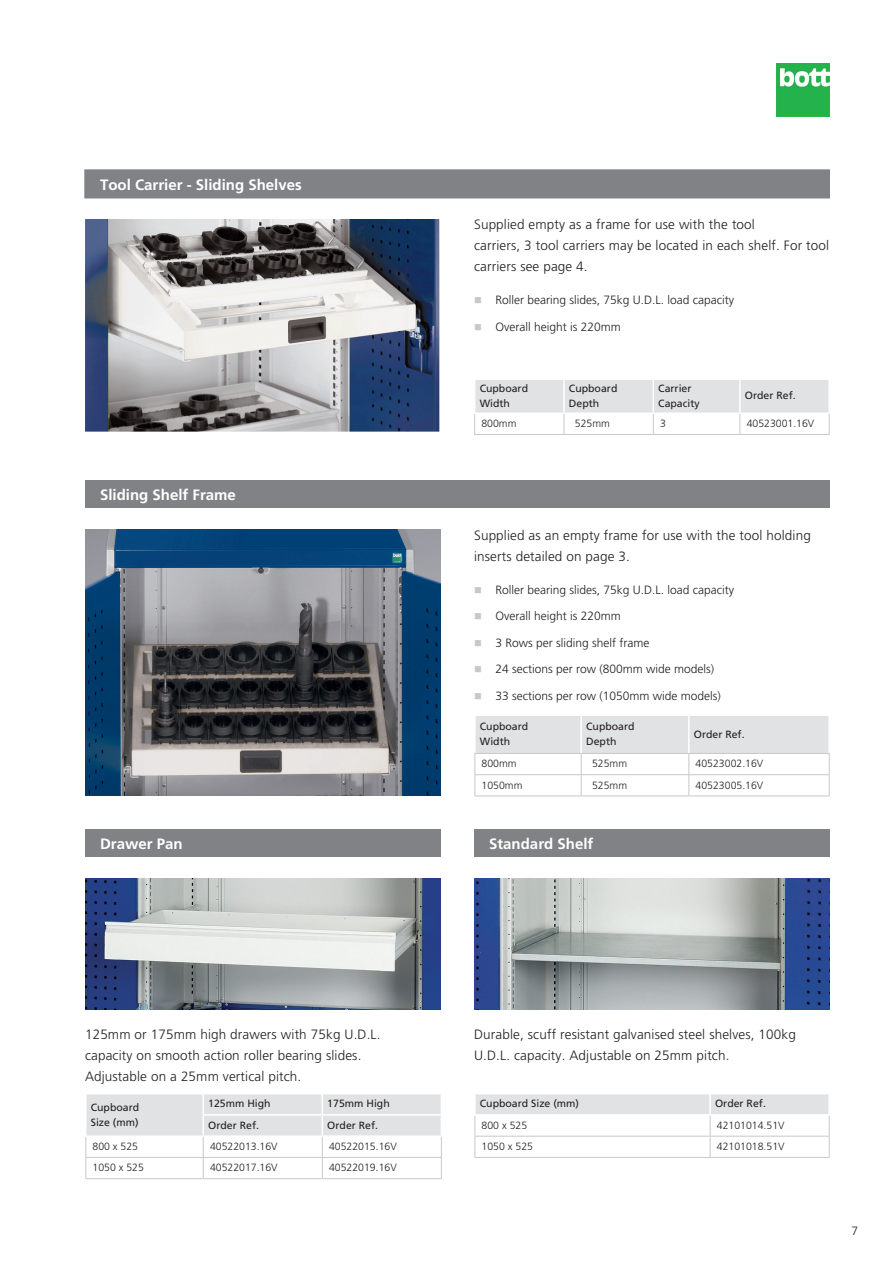
<style>
.page{position:relative;width:893px;height:1263px;background:#fff}
.page>*{position:absolute;margin:0;border:0;box-sizing:border-box;transform-origin:0 0}
.t1{font:700 15px "Frutiger LT Pro";color:#fff}
.t2{font:300 13.5px/21px "Frutiger LT Pro";letter-spacing:.01em;color:#231f20}
.t3{font:300 12px "Frutiger LT Pro";color:#231f20}
.table_7L{font:300 10.5px "Frutiger LT Pro";color:#231f20}
.table_head_7L{font:10.5px "Frutiger LT Pro";color:#231f20}
</style>
<div class="page">
<img style="left:776px;top:64px;width:53px;height:53px">
<div style="left:84px;top:169px;width:746px;height:29px;background:#abadaf"></div>
<img style="left:85px;top:878px;width:355px;height:132px">
<hr style="left:85px;top:1178px;width:118px;height:1px;background:#c7c8ca">
<hr style="left:203px;top:1178px;width:119px;height:1px;background:#c7c8ca">
<hr style="left:322px;top:1178px;width:120px;height:1px;background:#c7c8ca">
<svg style="left:85px;top:1094px;width:357px;height:84px"></svg>
<hr style="left:203px;top:1135px;width:119px;height:2px;background:#fff">
<hr style="left:322px;top:1135px;width:120px;height:2px;background:#fff">
<img style="left:474px;top:878px;width:355px;height:132px">
<svg style="left:474px;top:1094px;width:356px;height:63px"></svg>
<hr style="left:474px;top:1157px;width:236px;height:1px;background:#c7c8ca">
<hr style="left:710px;top:1157px;width:120px;height:1px;background:#c7c8ca">
<hr style="left:474px;top:1094px;width:2px;height:20px;background:#fff">
<hr style="left:709px;top:1094px;width:2px;height:20px;background:#fff">
<hr style="left:828px;top:1094px;width:2px;height:20px;background:#fff">
<hr style="left:474px;top:1114px;width:236px;height:2px;background:#fff">
<hr style="left:710px;top:1114px;width:120px;height:2px;background:#fff">
<div style="left:85px;top:829px;width:355px;height:28px;background:#808285"></div>
<div style="left:474px;top:829px;width:355px;height:28px;background:#808285"></div>
<img style="left:85px;top:219px;width:354px;height:213px">
<svg style="left:474px;top:716px;width:356px;height:79px"></svg>
<hr style="left:474px;top:795px;width:107px;height:1px;background:#c7c8ca">
<hr style="left:581px;top:795px;width:108px;height:1px;background:#c7c8ca">
<hr style="left:689px;top:795px;width:141px;height:1px;background:#c7c8ca">
<hr style="left:474px;top:716px;width:2px;height:37px;background:#fff">
<hr style="left:580px;top:716px;width:2px;height:37px;background:#fff">
<hr style="left:688px;top:716px;width:2px;height:37px;background:#fff">
<hr style="left:828px;top:716px;width:2px;height:37px;background:#fff">
<img style="left:85px;top:529px;width:355px;height:266px">
<svg style="left:474px;top:380px;width:356px;height:54px"></svg>
<hr style="left:474px;top:434px;width:90px;height:1px;background:#c7c8ca">
<hr style="left:564px;top:434px;width:89px;height:1px;background:#c7c8ca">
<hr style="left:653px;top:434px;width:87px;height:1px;background:#c7c8ca">
<hr style="left:740px;top:434px;width:90px;height:1px;background:#c7c8ca">
<hr style="left:474px;top:380px;width:1px;height:32px;background:#fff">
<hr style="left:563px;top:380px;width:2px;height:32px;background:#fff">
<hr style="left:652px;top:380px;width:2px;height:32px;background:#fff">
<hr style="left:739px;top:380px;width:2px;height:32px;background:#fff">
<hr style="left:828px;top:380px;width:2px;height:32px;background:#fff">
<hr style="left:474px;top:412px;width:90px;height:2px;background:#fff">
<hr style="left:564px;top:412px;width:89px;height:2px;background:#fff">
<hr style="left:653px;top:412px;width:87px;height:2px;background:#fff">
<hr style="left:740px;top:412px;width:90px;height:2px;background:#fff">
<div style="left:85px;top:480px;width:744px;height:28px;background:#808285"></div>
<div style="left:85px;top:170px;width:744px;height:28px;background:#808285"></div>
<p class="t1" style="left:100px;top:175px;width:203px">Tool Carrier - Sliding Shelves</p>
<p class="t1" style="left:100px;top:486px;width:137px">Sliding Shelf Frame</p>
<p class="t2" style="left:474px;top:214px;width:357px">Supplied empty as a frame for use with the tool<br>carriers, 3 tool carriers may be located in each shelf. For tool carriers see page 4.</p>
<p class="t3" style="left:495px;top:293px;width:240px">Roller bearing slides, 75kg U.D.L. load capacity</p>
<p class="t3" style="left:495px;top:319px;width:127px">Overall height is 220mm</p>
<p class="table_head_7L" style="left:480px;top:382px;width:50px">Cupboard</p>
<p class="table_head_7L" style="left:480px;top:397px;width:32px">Width</p>
<p class="table_head_7L" style="left:569px;top:382px;width:50px">Cupboard</p>
<p class="table_head_7L" style="left:569px;top:397px;width:32px">Depth</p>
<p class="table_head_7L" style="left:658px;top:382px;width:35px">Carrier</p>
<p class="table_head_7L" style="left:658px;top:397px;width:43px">Capacity</p>
<p class="table_head_7L" style="left:745px;top:390px;width:52px">Order Ref.</p>
<p class="table_7L" style="left:481px;top:417px;width:37px">800mm</p>
<p class="table_7L" style="left:575px;top:417px;width:37px">525mm</p>
<p class="table_7L" style="left:660px;top:417px;width:7px">3</p>
<p class="table_7L" style="left:747px;top:417px;width:69px">40523001.16V</p>
<p class="t2" style="left:474px;top:524px;width:338px">Supplied as an empty frame for use with the tool holding inserts detailed on page 3.</p>
<p class="t3" style="left:495px;top:582px;width:240px">Roller bearing slides, 75kg U.D.L. load capacity</p>
<p class="t3" style="left:495px;top:609px;width:127px">Overall height is 220mm</p>
<p class="t3" style="left:495px;top:635px;width:156px">3 Rows per sliding shelf frame</p>
<p class="t3" style="left:495px;top:662px;width:220px">24 sections per row (800mm wide models)</p>
<p class="t3" style="left:495px;top:688px;width:227px">33 sections per row (1050mm wide models)</p>
<p class="table_head_7L" style="left:480px;top:720px;width:50px">Cupboard</p>
<p class="table_head_7L" style="left:480px;top:735px;width:32px">Width</p>
<p class="table_head_7L" style="left:586px;top:720px;width:50px">Cupboard</p>
<p class="table_head_7L" style="left:586px;top:735px;width:32px">Depth</p>
<p class="table_head_7L" style="left:694px;top:728px;width:52px">Order Ref.</p>
<p class="table_7L" style="left:482px;top:757px;width:37px">800mm</p>
<p class="table_7L" style="left:592px;top:757px;width:37px">525mm</p>
<p class="table_7L" style="left:696px;top:757px;width:69px">40523002.16V</p>
<p class="table_7L" style="left:482px;top:779px;width:42px">1050mm</p>
<p class="table_7L" style="left:592px;top:779px;width:37px">525mm</p>
<p class="table_7L" style="left:696px;top:779px;width:69px">40523005.16V</p>
<p class="t1" style="left:100px;top:835px;width:84px">Drawer Pan</p>
<p class="t1" style="left:489px;top:835px;width:106px">Standard Shelf</p>
<p class="t2" style="left:85px;top:1024px;width:297px">125mm or 175mm high drawers with 75kg U.D.L.</p>
<p class="t2" style="left:85px;top:1045px;width:278px">capacity on smooth action roller bearing slides.<br>Adjustable on a 25mm vertical pitch.</p>
<p class="t2" style="left:474px;top:1024px;width:323px">Durable, scuff resistant galvanised steel shelves, 100kg<br>U.D.L. capacity. Adjustable on 25mm pitch.</p>
<p class="table_head_7L" style="left:91px;top:1101px;width:50px">Cupboard</p>
<p class="table_head_7L" style="left:91px;top:1116px;width:49px">Size (mm)</p>
<p class="table_head_7L" style="left:208px;top:1098px;width:64px">125mm High</p>
<p class="table_head_7L" style="left:327px;top:1098px;width:64px">175mm High</p>
<p class="table_head_7L" style="left:208px;top:1119px;width:52px">Order Ref.</p>
<p class="table_head_7L" style="left:327px;top:1119px;width:52px">Order Ref.</p>
<p class="table_7L" style="left:93px;top:1140px;width:47px">800 x 525</p>
<p class="table_7L" style="left:210px;top:1140px;width:69px">40522013.16V</p>
<p class="table_7L" style="left:329px;top:1140px;width:69px">40522015.16V</p>
<p class="table_7L" style="left:93px;top:1161px;width:53px">1050 x 525</p>
<p class="table_7L" style="left:210px;top:1161px;width:69px">40522017.16V</p>
<p class="table_7L" style="left:329px;top:1161px;width:69px">40522019.16V</p>
<p class="table_head_7L" style="left:480px;top:1098px;width:101px">Cupboard Size (mm)</p>
<p class="table_head_7L" style="left:715px;top:1098px;width:52px">Order Ref.</p>
<p class="table_7L" style="left:482px;top:1119px;width:47px">800 x 525</p>
<p class="table_7L" style="left:717px;top:1119px;width:69px">42101014.51V</p>
<p class="table_7L" style="left:482px;top:1140px;width:53px">1050 x 525</p>
<p class="table_7L" style="left:717px;top:1140px;width:69px">42101018.51V</p>
<p class="t3" style="left:851px;top:1224px;width:8px">7</p>
</div>
